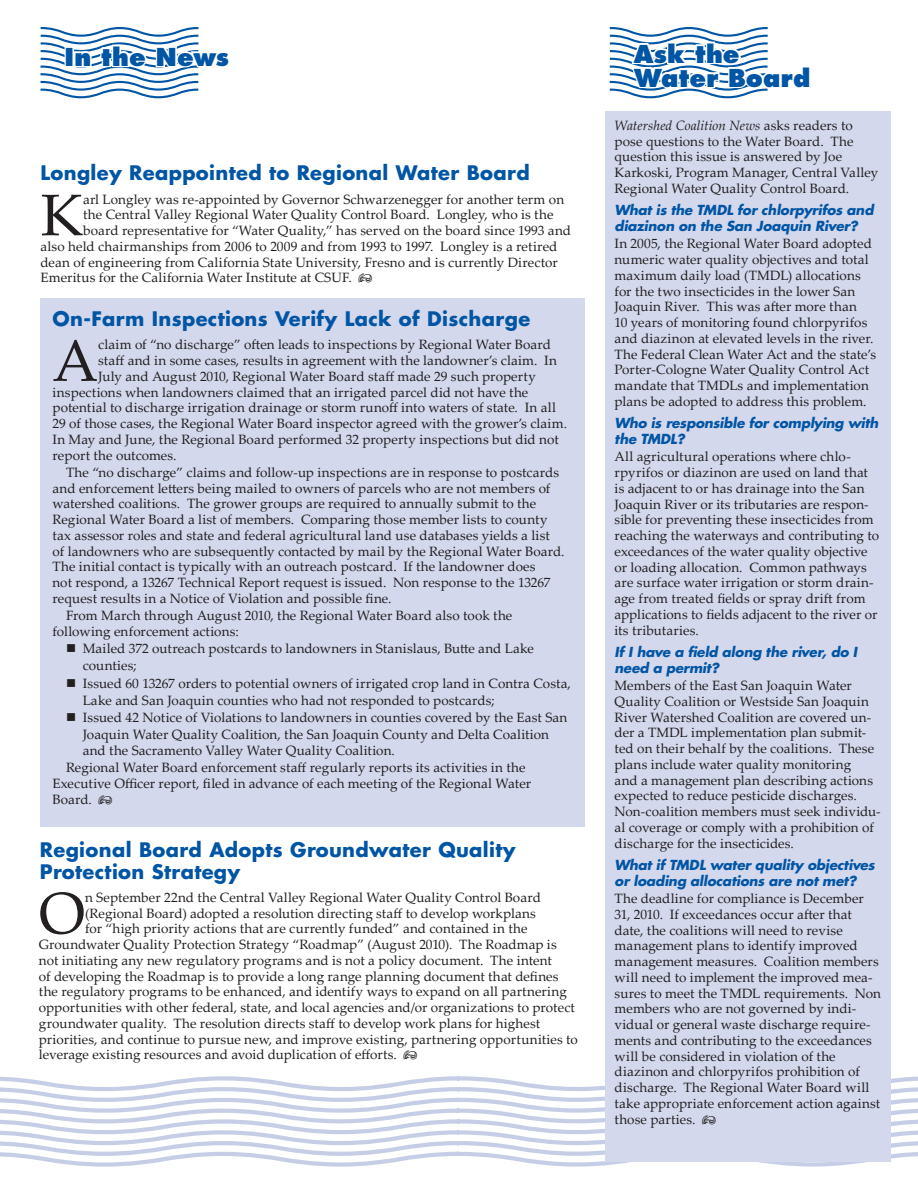
<style>
.page{position:relative;width:918px;height:1188px;background:#fff}
.page>*{position:absolute;margin:0;border:0;box-sizing:border-box;transform-origin:0 0}
.drop_cap{font:58.8px "Palatino Linotype";color:#231f20}
.t1{font:800 24px/24px "Futura";letter-spacing:.01em;color:#0155a5}
.BlueHeadline{font:700 19.5px/22.5px "Futura";letter-spacing:.02em;color:#0155a5}
.body_text{font:13.5px/15.8px "Palatino Linotype";letter-spacing:.005em;color:#231f20}
.drop_cap-2{font:13.5px "Palatino Linotype";letter-spacing:.005em;color:#231f20}
.body_text-2{font:italic 700 13.5px/15.8px "Futura";letter-spacing:-.015em;color:#0155a5}
.s1{font-style:italic}
</style>
<div class="page">
<svg style="left:0;top:1074px;width:918px;height:93px"></svg>
<svg style="left:40px;top:27px;width:159px;height:72px"></svg>
<svg style="left:609px;top:27px;width:159px;height:72px"></svg>
<div style="left:606px;top:111px;width:285px;height:1051px;background:#d3d8ec"></div>
<div style="left:40px;top:298px;width:545px;height:529px;background:#d3d8ec"></div>
<p class="t1" style="left:64px;top:45px;width:166px">In the News</p>
<p class="t1" style="left:634px;top:42px;width:178px">Ask the<br>Water Board</p>
<p class="body_text" style="left:615px;top:117px;width:265px"><span class="s1">Watershed Coalition News</span> asks readers to pose questions to the Water Board. The question this issue is answered by Joe Karkoski, Program Manager, Central Valley Regional Water Quality Control Board.</p>
<p class="body_text-2" style="left:615px;top:202px;width:260px">What is the TMDL for chlorpyrifos and diazinon on the San Joaquin River?</p>
<p class="body_text" style="left:615px;top:235px;width:263px">In 2005, the Regional Water Board adopted numeric water quality objectives and total maximum daily load (TMDL) allocations for the two insecticides in the lower San Joaquin River. This was after more than<br>10 years of monitoring found chlorpyrifos and diazinon at elevated levels in the river.<br>The Federal Clean Water Act and the state’s Porter-Cologne Water Quality Control Act mandate that TMDLs and implementation plans be adopted to address this problem.</p>
<p class="body_text-2" style="left:615px;top:415px;width:265px">Who is responsible for complying with the TMDL?</p>
<p class="body_text" style="left:615px;top:448px;width:266px">All agricultural operations where chlo&shy;rpyrifos or diazinon are used on land that is adjacent to or has drainage into the San Joaquin River or its tributaries are respon&shy;sible for preventing these insecticides from reaching the waterways and contributing to exceedances of the water quality objective or loading allocation. Common pathways are surface water irrigation or storm drain&shy;age from treated fields or spray drift from applications to fields adjacent to the river or its tributaries.</p>
<p class="body_text-2" style="left:615px;top:644px;width:244px">If I have a field along the river, do I need a permit?</p>
<p class="body_text" style="left:615px;top:677px;width:268px">Members of the East San Joaquin Water Quality Coalition or Westside San Joaquin River Watershed Coalition are covered un&shy;der a TMDL implementation plan submit&shy;ted on their behalf by the coalitions. These plans include water quality monitoring<br>and a management plan describing actions expected to reduce pesticide discharges.<br>Non-coalition members must seek individu&shy;al coverage or comply with a prohibition of discharge for the insecticides.</p>
<p class="body_text-2" style="left:615px;top:857px;width:262px">What if TMDL water quality objectives or loading allocations are not met?</p>
<p class="body_text" style="left:615px;top:890px;width:268px">The deadline for compliance is December 31, 2010. If exceedances occur after that date, the coalitions will need to revise management plans to identify improved management measures. Coalition members will need to implement the improved mea&shy;sures to meet the TMDL requirements. Non members who are not governed by indi&shy;vidual or general waste discharge require&shy;ments and contributing to the exceedances will be considered in violation of the diazinon and chlorpyrifos prohibition of discharge. The Regional Water Board will take appropriate enforcement action against those parties.</p>
<p class="BlueHeadline" style="left:40px;top:161px;width:491px">Longley Reappointed to Regional Water Board</p>
<p class="drop_cap" style="left:40px;top:173px;width:44px">K</p>
<p class="drop_cap-2" style="left:83px;top:190px;width:483px">arl Longley was re-appointed by Governor Schwarzenegger for another term on</p>
<p class="drop_cap-2" style="left:83px;top:205px;width:472px">the Central Valley Regional Water Quality Control Board. Longley, who is the</p>
<p class="drop_cap-2" style="left:83px;top:221px;width:489px">board representative for “Water Quality,” has served on the board since 1993 and</p>
<p class="drop_cap-2" style="left:40px;top:237px;width:519px">also held chairmanships from 2006 to 2009 and from 1993 to 1997. Longley is a retired</p>
<p class="drop_cap-2" style="left:40px;top:253px;width:519px">dean of engineering from California State University, Fresno and is currently Director</p>
<p class="drop_cap-2" style="left:40px;top:268px;width:313px">Emeritus for the California Water Institute at CSUF.</p>
<p class="BlueHeadline" style="left:52px;top:307px;width:479px">On-Farm Inspections Verify Lack of Discharge</p>
<p class="drop_cap" style="left:52px;top:319px;width:47px">A</p>
<p class="drop_cap-2" style="left:98px;top:335px;width:454px">claim of “no discharge” often leads to inspections by Regional Water Board</p>
<p class="drop_cap-2" style="left:98px;top:351px;width:460px">staff and in some cases, results in agreement with the landowner’s claim. In</p>
<p class="drop_cap-2" style="left:98px;top:367px;width:439px">July and August 2010, Regional Water Board staff made 29 such property</p>
<p class="drop_cap-2" style="left:52px;top:382px;width:477px">inspections when landowners claimed that an irrigated parcel did not have the</p>
<p class="drop_cap-2" style="left:52px;top:398px;width:505px">potential to discharge irrigation drainage or storm runoff into waters of state. In all</p>
<p class="drop_cap-2" style="left:52px;top:414px;width:516px">29 of those cases, the Regional Water Board inspector agreed with the grower’s claim.</p>
<p class="drop_cap-2" style="left:52px;top:430px;width:508px">In May and June, the Regional Board performed 32 property inspections but did not</p>
<p class="drop_cap-2" style="left:52px;top:445px;width:126px">report the outcomes.</p>
<p class="body_text" style="left:52px;top:464px;width:514px;text-indent:14px">The “no discharge” claims and follow-up inspections are in response to postcards and enforcement letters being mailed to owners of parcels who are not members of watershed coalitions. The grower groups are required to annually submit to the Regional Water Board a list of members. Comparing those member lists to county tax assessor roles and state and federal agricultural land use databases yields a list of landowners who are subsequently contacted by mail by the Regional Water Board.<br>The initial contact is typically with an outreach postcard. If the landowner does<br>not respond, a 13267 Technical Report request is issued. Non response to the 13267 request results in a Notice of Violation and possible fine.</p>
<p class="body_text" style="left:52px;top:607px;width:461px;text-indent:14px">From March through August 2010, the Regional Water Board also took the following enforcement actions:</p>
<p class="body_text" style="left:66px;top:640px;width:470px">■ Mailed 372 outreach postcards to landowners in Stanislaus, Butte and Lake</p>
<p class="body_text" style="left:83px;top:657px;width:55px">counties;</p>
<p class="body_text" style="left:66px;top:675px;width:506px">■ Issued 60 13267 orders to potential owners of irrigated crop land in Contra Costa,</p>
<p class="body_text" style="left:83px;top:692px;width:413px">Lake and San Joaquin counties who had not responded to postcards;</p>
<p class="body_text" style="left:66px;top:709px;width:503px">■ Issued 42 Notice of Violations to landowners in counties covered by the East San</p>
<p class="body_text" style="left:83px;top:726px;width:468px">Joaquin Water Quality Coalition, the San Joaquin County and Delta Coalition and the Sacramento Valley Water Quality Coalition.</p>
<p class="body_text" style="left:52px;top:759px;width:480px;text-indent:14px">Regional Water Board enforcement staff regularly reports its activities in the<br>Executive Officer report, filed in advance of each meeting of the Regional Water<br>Board.</p>
<p class="BlueHeadline" style="left:40px;top:838px;width:477px">Regional Board Adopts Groundwater Quality<br>Protection Strategy</p>
<p class="drop_cap" style="left:39px;top:872px;width:48px">O</p>
<p class="drop_cap-2" style="left:85px;top:888px;width:457px">n September 22nd the Central Valley Regional Water Quality Control Board</p>
<p class="drop_cap-2" style="left:85px;top:903px;width:452px">(Regional Board) adopted a resolution directing staff to develop workplans</p>
<p class="drop_cap-2" style="left:85px;top:919px;width:444px">for “high priority actions that are currently funded” and contained in the</p>
<p class="drop_cap-2" style="left:39px;top:935px;width:519px">Groundwater Quality Protection Strategy “Roadmap” (August 2010). The Roadmap is</p>
<p class="drop_cap-2" style="left:39px;top:951px;width:515px">not initiating any new regulatory programs and is not a policy document. The intent</p>
<p class="drop_cap-2" style="left:39px;top:966px;width:521px">of developing the Roadmap is to provide a long range planning document that defines</p>
<p class="drop_cap-2" style="left:39px;top:982px;width:530px">the regulatory programs to be enhanced, and identify ways to expand on all partnering</p>
<p class="drop_cap-2" style="left:39px;top:998px;width:538px">opportunities with other federal, state, and local agencies and/or organizations to protect</p>
<p class="drop_cap-2" style="left:39px;top:1014px;width:503px">groundwater quality. The resolution directs staff to develop work plans for highest</p>
<p class="drop_cap-2" style="left:39px;top:1029px;width:541px">priorities, and continue to pursue new, and improve existing, partnering opportunities to</p>
<p class="drop_cap-2" style="left:39px;top:1045px;width:360px">leverage existing resources and avoid duplication of efforts.</p>
</div>
